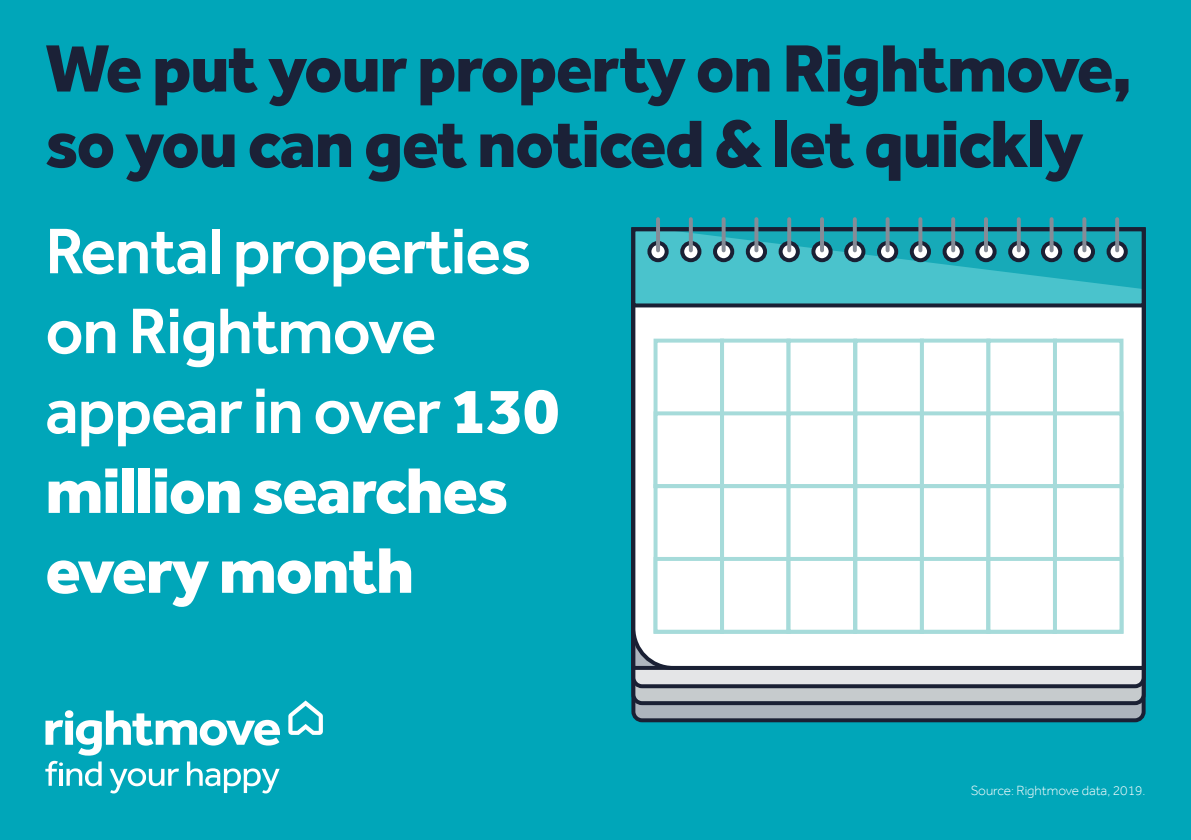
<style>
.page{position:relative;width:1191px;height:840px;background:#fff}
.page>*{position:absolute;margin:0;border:0;box-sizing:border-box;transform-origin:0 0}
.t1{font:800 69px/75.4px "Effra";letter-spacing:-.02em;color:#1b2137}
.t2{font:500 66.4px/79.8px "Effra";letter-spacing:-.02em;color:#fff}
.t3{font:300 13.6px "Effra";color:#fff}
.s1{font-weight:800}
</style>
<div class="page">
<div style="left:0;top:0;width:1191px;height:839px;background:#00a6b9"></div>
<svg style="left:288px;top:700px;width:35px;height:34px"></svg>
<svg style="left:45px;top:710px;width:235px;height:83px"></svg>
<svg style="left:633px;top:281px;width:510px;height:439px;background:#848b97"></svg>
<svg style="left:633px;top:264px;width:510px;height:438px;background:#9ba0a7"></svg>
<div style="left:633px;top:247px;width:510px;height:438px;background:#e4e5e7;border-radius:9px"></div>
<svg style="left:631px;top:225px;width:515px;height:446px;background:#dee2e5"></svg>
<div style="left:633px;top:229px;width:510px;height:76px;background:#4ac3cc"></div>
<svg style="left:662px;top:232px;width:478px;height:57px"></svg>
<div style="left:631px;top:227px;width:514px;height:80px;border:4px solid #1a2034"></div>
<svg style="left:649px;top:243px;width:17px;height:17px"></svg>
<div style="left:647px;top:241px;width:21px;height:21px;border:4px solid #1a2034;border-radius:50%"></div>
<svg style="left:682px;top:243px;width:17px;height:17px"></svg>
<div style="left:680px;top:241px;width:21px;height:21px;border:4px solid #1a2034;border-radius:50%"></div>
<svg style="left:715px;top:243px;width:17px;height:17px"></svg>
<div style="left:713px;top:241px;width:21px;height:21px;border:4px solid #1a2034;border-radius:50%"></div>
<svg style="left:748px;top:243px;width:17px;height:17px"></svg>
<div style="left:746px;top:241px;width:21px;height:21px;border:4px solid #1a2034;border-radius:50%"></div>
<svg style="left:780px;top:243px;width:18px;height:17px"></svg>
<div style="left:778px;top:241px;width:22px;height:21px;border:4px solid #1a2034;border-radius:50%"></div>
<svg style="left:813px;top:243px;width:17px;height:17px"></svg>
<div style="left:811px;top:241px;width:21px;height:21px;border:4px solid #1a2034;border-radius:50%"></div>
<svg style="left:846px;top:243px;width:17px;height:17px"></svg>
<div style="left:844px;top:241px;width:21px;height:21px;border:4px solid #1a2034;border-radius:50%"></div>
<svg style="left:879px;top:243px;width:17px;height:17px"></svg>
<div style="left:877px;top:241px;width:21px;height:21px;border:4px solid #1a2034;border-radius:50%"></div>
<hr style="left:656px;top:219px;width:4px;height:31px;background:#868c97">
<svg style="left:689px;top:219px;width:4px;height:31px"></svg>
<svg style="left:721px;top:219px;width:4px;height:31px"></svg>
<svg style="left:754px;top:219px;width:4px;height:31px"></svg>
<svg style="left:787px;top:219px;width:4px;height:31px"></svg>
<hr style="left:820px;top:219px;width:4px;height:31px;background:#868c97">
<hr style="left:853px;top:219px;width:3px;height:31px;background:#868c97">
<svg style="left:885px;top:219px;width:4px;height:31px"></svg>
<svg style="left:911px;top:243px;width:18px;height:17px"></svg>
<div style="left:909px;top:241px;width:22px;height:21px;border:4px solid #1a2034;border-radius:50%"></div>
<svg style="left:944px;top:243px;width:17px;height:17px"></svg>
<div style="left:942px;top:241px;width:21px;height:21px;border:4px solid #1a2034;border-radius:50%"></div>
<svg style="left:977px;top:243px;width:17px;height:17px"></svg>
<div style="left:975px;top:241px;width:21px;height:21px;border:4px solid #1a2034;border-radius:50%"></div>
<svg style="left:1010px;top:243px;width:17px;height:17px"></svg>
<div style="left:1008px;top:241px;width:21px;height:21px;border:4px solid #1a2034;border-radius:50%"></div>
<svg style="left:1043px;top:243px;width:17px;height:17px"></svg>
<div style="left:1041px;top:241px;width:21px;height:21px;border:4px solid #1a2034;border-radius:50%"></div>
<svg style="left:1075px;top:243px;width:18px;height:17px"></svg>
<div style="left:1073px;top:241px;width:22px;height:21px;border:4px solid #1a2034;border-radius:50%"></div>
<svg style="left:1108px;top:243px;width:17px;height:17px"></svg>
<div style="left:1106px;top:241px;width:21px;height:21px;border:4px solid #1a2034;border-radius:50%"></div>
<svg style="left:918px;top:219px;width:4px;height:31px"></svg>
<svg style="left:951px;top:219px;width:4px;height:31px"></svg>
<hr style="left:984px;top:219px;width:4px;height:31px;background:#868c97">
<svg style="left:1016px;top:219px;width:4px;height:31px"></svg>
<svg style="left:1049px;top:219px;width:4px;height:31px"></svg>
<svg style="left:1082px;top:219px;width:4px;height:31px"></svg>
<svg style="left:1115px;top:219px;width:4px;height:31px"></svg>
<div style="left:653px;top:338px;width:71px;height:150px;background:#fff;border:4px solid #a6dbda"></div>
<div style="left:653px;top:411px;width:71px;height:77px;background:#fff;border:4px solid #a6dbda"></div>
<div style="left:653px;top:484px;width:71px;height:149px;background:#fff;border:4px solid #a6dbda"></div>
<div style="left:653px;top:556px;width:71px;height:77px;background:#fff;border:4px solid #a6dbda"></div>
<div style="left:720px;top:338px;width:70px;height:150px;background:#fff;border:4px solid #a6dbda"></div>
<div style="left:720px;top:411px;width:70px;height:77px;background:#fff;border:4px solid #a6dbda"></div>
<div style="left:720px;top:484px;width:70px;height:149px;background:#fff;border:4px solid #a6dbda"></div>
<div style="left:720px;top:556px;width:70px;height:77px;background:#fff;border:4px solid #a6dbda"></div>
<div style="left:786px;top:338px;width:71px;height:150px;background:#fff;border:4px solid #a6dbda"></div>
<div style="left:786px;top:411px;width:71px;height:77px;background:#fff;border:4px solid #a6dbda"></div>
<div style="left:786px;top:484px;width:71px;height:149px;background:#fff;border:4px solid #a6dbda"></div>
<div style="left:786px;top:556px;width:71px;height:77px;background:#fff;border:4px solid #a6dbda"></div>
<div style="left:853px;top:338px;width:71px;height:150px;background:#fff;border:4px solid #a6dbda"></div>
<div style="left:853px;top:411px;width:71px;height:77px;background:#fff;border:4px solid #a6dbda"></div>
<div style="left:853px;top:484px;width:71px;height:149px;background:#fff;border:4px solid #a6dbda"></div>
<div style="left:853px;top:556px;width:71px;height:77px;background:#fff;border:4px solid #a6dbda"></div>
<div style="left:920px;top:338px;width:70px;height:150px;background:#fff;border:4px solid #a6dbda"></div>
<div style="left:920px;top:411px;width:70px;height:77px;background:#fff;border:4px solid #a6dbda"></div>
<div style="left:920px;top:484px;width:70px;height:149px;background:#fff;border:4px solid #a6dbda"></div>
<div style="left:920px;top:556px;width:70px;height:77px;background:#fff;border:4px solid #a6dbda"></div>
<div style="left:986px;top:338px;width:71px;height:150px;background:#fff;border:4px solid #a6dbda"></div>
<div style="left:986px;top:411px;width:71px;height:77px;background:#fff;border:4px solid #a6dbda"></div>
<div style="left:986px;top:484px;width:71px;height:149px;background:#fff;border:4px solid #a6dbda"></div>
<div style="left:986px;top:556px;width:71px;height:77px;background:#fff;border:4px solid #a6dbda"></div>
<div style="left:1053px;top:338px;width:70px;height:150px;background:#fff;border:4px solid #a6dbda"></div>
<div style="left:1053px;top:411px;width:70px;height:77px;background:#fff;border:4px solid #a6dbda"></div>
<div style="left:1053px;top:484px;width:70px;height:149px;background:#fff;border:4px solid #a6dbda"></div>
<div style="left:1053px;top:556px;width:70px;height:77px;background:#fff;border:4px solid #a6dbda"></div>
<p class="t1" style="left:45px;top:30px;width:1088px">We put your property on Rightmove, so you can get noticed &amp; let quickly</p>
<p class="t2" style="left:45px;top:210px;width:516px">Rental properties on Rightmove appear in over <span class="s1">130 million searches every month</span></p>
<p class="t3" style="left:970px;top:781px;width:176px">Source: Rightmove data, 2019.</p>
</div>
